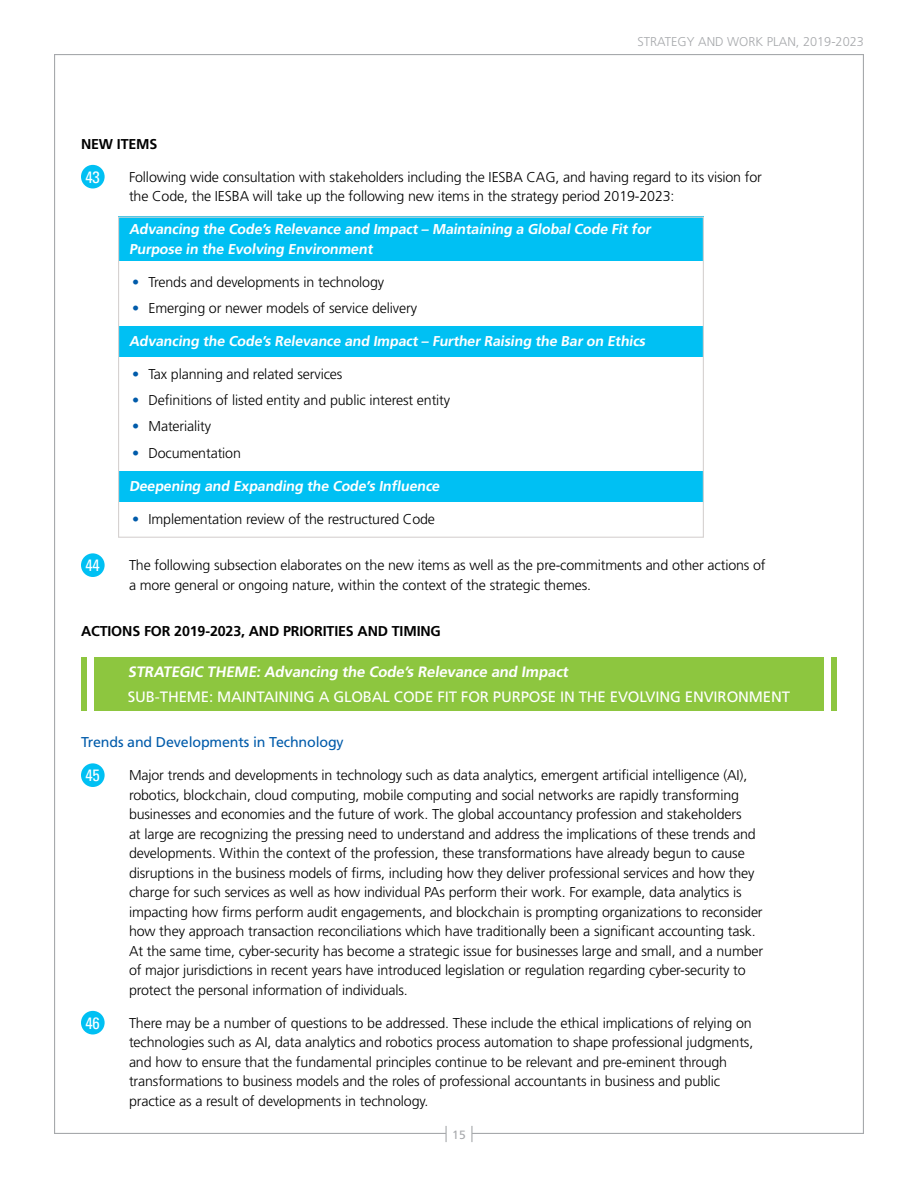
<style>
.page{position:relative;width:918px;height:1188px;background:#fff}
.page>*{position:absolute;margin:0;border:0;box-sizing:border-box;transform-origin:0 0}
.t1{font:condensed 16.5px "Univers LT Std";letter-spacing:-.025em;color:#fff}
.t2{font:15px "Frutiger LT Std";letter-spacing:-.01em;color:#fff}
.t3{font:700 15px "Frutiger LT Std";color:#fff}
.t4{font:300 14.25px/19.5px "Frutiger LT Std";letter-spacing:-.01em;color:#000}
.t5{font:700 14.25px/19.5px "Frutiger LT Std";color:#fff}
.t6{font:700 14.25px "Frutiger LT Std";letter-spacing:-.01em;color:#000}
.t7{font:14.25px "Frutiger LT Std";letter-spacing:-.01em;color:#005baa}
.t8{font:300 12.75px "Frutiger LT Std";color:#a7a9ac}
.t9{font:12px "Frutiger LT Std";color:#a7a9ac}
.s1{color:#005baa}
</style>
<div class="page">
<svg style="left:446px;top:1126px;width:26px;height:16px"></svg>
<div style="left:118px;top:217px;width:586px;height:44px;background:#00c0f3"></div>
<div style="left:118px;top:327px;width:586px;height:30px;background:#00c0f3"></div>
<div style="left:118px;top:472px;width:586px;height:30px;background:#00c0f3"></div>
<div style="left:81px;top:165px;width:24px;height:24px;background:#00c0f3;border-radius:50%"></div>
<div style="left:81px;top:553px;width:24px;height:24px;background:#00c0f3;border-radius:50%"></div>
<div style="left:81px;top:763px;width:24px;height:24px;background:#00c0f3;border-radius:50%"></div>
<div style="left:81px;top:1011px;width:24px;height:24px;background:#00c0f3;border-radius:50%"></div>
<div style="left:94px;top:657px;width:730px;height:54px;background:#8dc63f"></div>
<div style="left:81px;top:657px;width:7px;height:54px;background:#8dc63f"></div>
<div style="left:830px;top:657px;width:7px;height:54px;background:#8dc63f"></div>
<p class="t8" style="left:637px;top:35px;width:228px">STRATEGY AND WORK PLAN, 2019-2023</p>
<p class="t6" style="left:81px;top:135px;width:78px">NEW ITEMS</p>
<p class="t1" style="left:86px;top:166px;width:16px">43</p>
<p class="t4" style="left:129px;top:167px;width:635px">Following wide consultation with stakeholders including the IESBA CAG, and having regard to its vision for the Code, the IESBA will take up the following new items in the strategy period 2019-2023:</p>
<p class="t5" style="left:129px;top:220px;width:526px">Advancing the Code’s Relevance and Impact – Maintaining a Global Code Fit for<br>Purpose in the Evolving Environment</p>
<p class="t4" style="left:132px;top:272px;width:254px"><span class="s1">•</span> Trends and developments in technology</p>
<p class="t4" style="left:132px;top:299px;width:287px"><span class="s1">•</span> Emerging or newer models of service delivery</p>
<p class="t5" style="left:129px;top:331px;width:520px">Advancing the Code’s Relevance and Impact – Further Raising the Bar on Ethics</p>
<p class="t4" style="left:132px;top:365px;width:212px"><span class="s1">•</span> Tax planning and related services</p>
<p class="t4" style="left:132px;top:391px;width:320px"><span class="s1">•</span> Definitions of listed entity and public interest entity</p>
<p class="t4" style="left:132px;top:417px;width:81px"><span class="s1">•</span> Materiality</p>
<p class="t4" style="left:132px;top:443px;width:111px"><span class="s1">•</span> Documentation</p>
<p class="t5" style="left:129px;top:476px;width:314px">Deepening and Expanding the Code’s Influence</p>
<p class="t4" style="left:132px;top:509px;width:305px"><span class="s1">•</span> Implementation review of the restructured Code</p>
<p class="t1" style="left:86px;top:555px;width:16px">44</p>
<p class="t4" style="left:129px;top:556px;width:638px">The following subsection elaborates on the new items as well as the pre-commitments and other actions of a more general or ongoing nature, within the context of the strategic themes.</p>
<p class="t6" style="left:81px;top:623px;width:361px">ACTIONS FOR 2019-2023, AND PRIORITIES AND TIMING</p>
<p class="t3" style="left:128px;top:663px;width:444px">STRATEGIC THEME: Advancing the Code’s Relevance and Impact</p>
<p class="t2" style="left:128px;top:688px;width:664px">SUB-THEME: MAINTAINING A GLOBAL CODE FIT FOR PURPOSE IN THE EVOLVING ENVIRONMENT</p>
<p class="t7" style="left:81px;top:734px;width:264px">Trends and Developments in Technology</p>
<p class="t1" style="left:86px;top:765px;width:16px">45</p>
<p class="t4" style="left:129px;top:766px;width:636px">Major trends and developments in technology such as data analytics, emergent artificial intelligence (AI), robotics, blockchain, cloud computing, mobile computing and social networks are rapidly transforming businesses and economies and the future of work. The global accountancy profession and stakeholders<br>at large are recognizing the pressing need to understand and address the implications of these trends and developments. Within the context of the profession, these transformations have already begun to cause disruptions in the business models of firms, including how they deliver professional services and how they charge for such services as well as how individual PAs perform their work. For example, data analytics is impacting how firms perform audit engagements, and blockchain is prompting organizations to reconsider how they approach transaction reconciliations which have traditionally been a significant accounting task.<br>At the same time, cyber-security has become a strategic issue for businesses large and small, and a number of major jurisdictions in recent years have introduced legislation or regulation regarding cyber-security to protect the personal information of individuals.</p>
<p class="t1" style="left:86px;top:1012px;width:16px">46</p>
<p class="t4" style="left:129px;top:1013px;width:626px">There may be a number of questions to be addressed. These include the ethical implications of relying on technologies such as AI, data analytics and robotics process automation to shape professional judgments, and how to ensure that the fundamental principles continue to be relevant and pre-eminent through transformations to business models and the roles of professional accountants in business and public practice as a result of developments in technology.</p>
<p class="t9" style="left:452px;top:1127px;width:15px">15</p>
</div>
